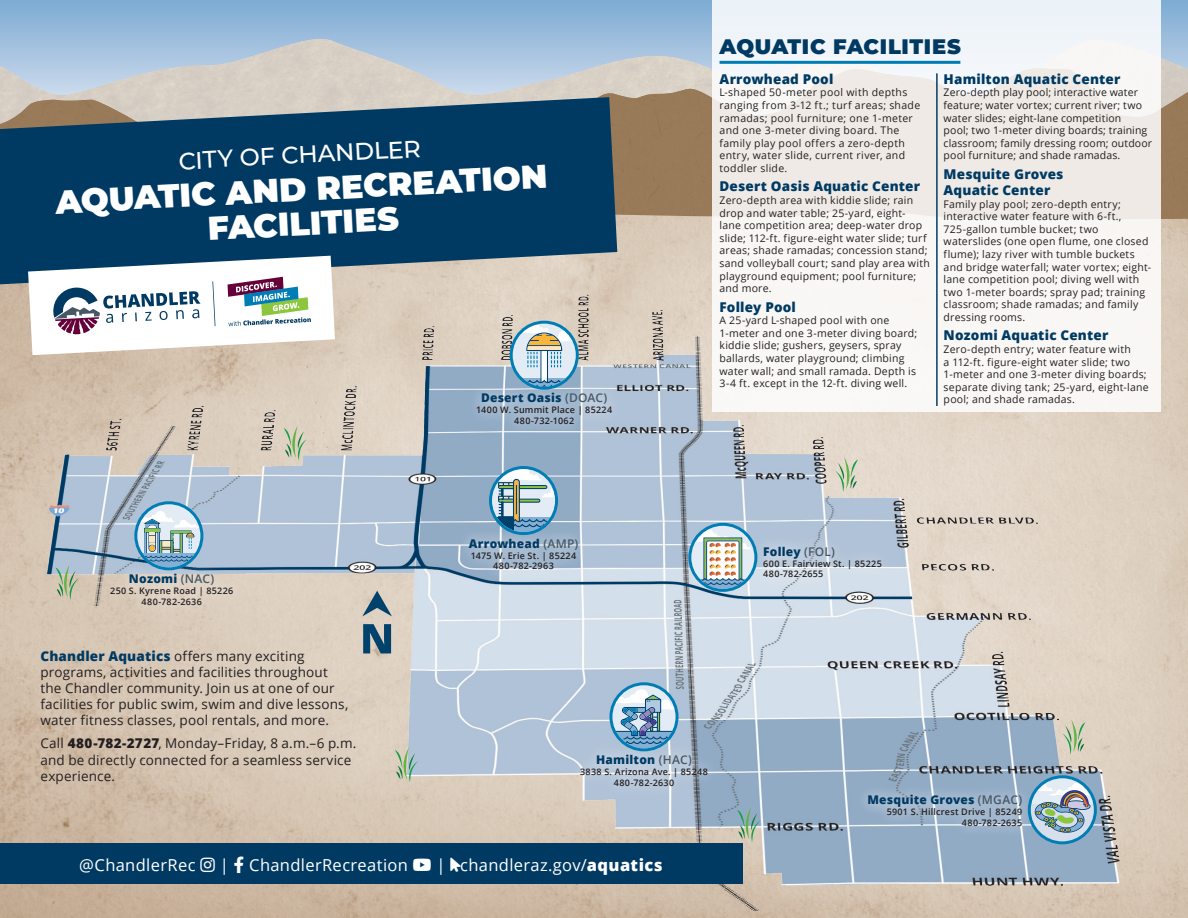
<style>
.page{position:relative;width:1188px;height:918px;background:#fff}
.page>*{position:absolute;margin:0;border:0;box-sizing:border-box;transform-origin:0 0}
.t1{font:900 33px "Montserrat";color:#fff}
.t2{font:500 24px "Montserrat";color:#fff}
.t3{font:900 21px "Montserrat";letter-spacing:.03em;color:#003a63}
.t4{font:16.5px "Open Sans";letter-spacing:.02em;color:#fff}
.t5{font:13.5px/16.2px "Open Sans";letter-spacing:.01em;color:#231f20}
.t6{font:800 13.5px/16.2px "Open Sans";letter-spacing:.015em;color:#003a63}
.t7{font:800 12px "Open Sans";letter-spacing:.02em;color:#003a63}
.t8{font:10.5px/12.6px "Open Sans";letter-spacing:.02em;color:#231f20}
.t9{font:600 9px/10.8px "Open Sans";letter-spacing:.03em;color:#231f20;text-align:center}
.s1{font-weight:600;color:#475865}
.s2{font-weight:800;color:#003a63}
.s3{font-weight:800}
</style>
<div class="page">
<svg style="left:0;top:0;width:1188px;height:215px;background:#8eb4d6"></svg>
<div style="left:0;top:30px;width:1188px;height:8px;background:#99bbdc"></div>
<img style="left:0;top:38px;width:1188px;height:26px">
<img style="left:0;top:67px;width:1188px;height:144px">
<img style="left:0;top:211px;width:1188px;height:707px">
<div style="left:713px;top:0;width:448px;height:412px;background:linear-gradient(to right,#f2f1ef,#f2f0ee)"></div>
<hr style="left:720px;top:61px;width:240px;height:3px;background:#007db5">
<hr style="left:937px;top:73px;width:1px;height:333px;background:#003a63">
<img style="left:0;top:289px;width:1170px;height:621px">
<svg style="left:0;top:97px;width:617px;height:187px;background:#214f6f"></svg>
<div style="left:457px;top:527px;width:133px;height:55px;background:#fff;opacity:.75"></div>
<div style="left:466px;top:381px;width:158px;height:55px;background:#fff;opacity:.75"></div>
<div style="left:752px;top:535px;width:141px;height:55px;background:#fff;opacity:.75"></div>
<div style="left:569px;top:743px;width:151px;height:55px;background:#fff;opacity:.75"></div>
<div style="left:856px;top:783px;width:178px;height:55px;background:#fff;opacity:.75"></div>
<div style="left:99px;top:562px;width:146px;height:55px;background:#fff;opacity:.75"></div>
<svg style="left:514px;top:530px;width:41px;height:2px"></svg>
<svg style="left:492px;top:530px;width:22px;height:2px"></svg>
<svg style="left:492px;top:469px;width:63px;height:61px;background:#9ab8c4"></svg>
<div style="left:489px;top:466px;width:69px;height:69px;border:3px solid #007db5;border-radius:50%"></div>
<svg style="left:612px;top:744px;width:64px;height:4px"></svg>
<svg style="left:612px;top:688px;width:64px;height:56px;background:#95b6ce"></svg>
<div style="left:609px;top:682px;width:70px;height:69px;border:3px solid #007db5;border-radius:50%"></div>
<svg style="left:137px;top:562px;width:63px;height:5px"></svg>
<svg style="left:137px;top:504px;width:63px;height:58px;background:#a7c3ce"></svg>
<div style="left:134px;top:501px;width:69px;height:69px;border:3px solid #007db5;border-radius:50%"></div>
<svg style="left:513px;top:324px;width:63px;height:63px;background:#b6cad1"></svg>
<div style="left:510px;top:321px;width:69px;height:69px;border:3px solid #007db5;border-radius:50%"></div>
<svg style="left:691px;top:579px;width:63px;height:10px"></svg>
<svg style="left:691px;top:528px;width:61px;height:57px"></svg>
<div style="left:688px;top:523px;width:69px;height:69px;border:3px solid #007db5;border-radius:50%"></div>
<svg style="left:363px;top:624px;width:28px;height:29px"></svg>
<svg style="left:362px;top:591px;width:30px;height:25px"></svg>
<svg style="left:1031px;top:778px;width:63px;height:3px"></svg>
<svg style="left:1031px;top:833px;width:63px;height:8px"></svg>
<svg style="left:1031px;top:781px;width:63px;height:52px;background:#a0b7c0"></svg>
<div style="left:1028px;top:775px;width:69px;height:69px;border:3px solid #007db5;border-radius:50%"></div>
<svg style="left:28px;top:256px;width:307px;height:99px"></svg>
<svg style="left:395px;top:747px;width:23px;height:35px"></svg>
<svg style="left:1062px;top:720px;width:23px;height:35px"></svg>
<svg style="left:737px;top:807px;width:23px;height:35px"></svg>
<svg style="left:835px;top:457px;width:23px;height:35px"></svg>
<svg style="left:284px;top:425px;width:23px;height:36px"></svg>
<svg style="left:56px;top:565px;width:23px;height:35px"></svg>
<div style="left:0;top:844px;width:742px;height:40px;background:#003a63"></div>
<p class="t2" style="left:178px;top:144px;width:244px;rotate:-3deg">CITY OF CHANDLER</p>
<p class="t1" style="left:54px;top:180px;width:494px;rotate:-3deg">AQUATIC AND RECREATION</p>
<p class="t1" style="left:207px;top:206px;width:193px;rotate:-3deg">FACILITIES</p>
<p class="t7" style="left:481px;top:389px;width:128px">Desert Oasis <span class="s1">(DOAC)</span></p>
<p class="t9" style="left:476px;top:404px;width:137px">1400 W. Summit Place | 85224<br>480-732-1062</p>
<p class="t3" style="left:720px;top:33px;width:243px">AQUATIC FACILITIES</p>
<p class="t6" style="left:720px;top:70px;width:115px">Arrowhead Pool</p>
<p class="t8" style="left:720px;top:86px;width:202px">L-shaped 50-meter pool with depths ranging from 3-12 ft.; turf areas; shade ramadas; pool furniture; one 1-meter and one 3-meter diving board. The family play pool offers a zero-depth entry, water slide, current river, and toddler slide.</p>
<p class="t6" style="left:720px;top:178px;width:202px">Desert Oasis Aquatic Center</p>
<p class="t8" style="left:720px;top:194px;width:212px">Zero-depth area with kiddie slide; rain drop and water table; 25-yard, eight-<br>lane competition area; deep-water drop slide; 112-ft. figure-eight water slide; turf areas; shade ramadas; concession stand; sand volleyball court; sand play area with playground equipment; pool furniture; and more.</p>
<p class="t6" style="left:720px;top:298px;width:78px">Folley Pool</p>
<p class="t8" style="left:720px;top:314px;width:199px">A 25-yard L-shaped pool with one 1-meter and one 3-meter diving board; kiddie slide; gushers, geysers, spray ballards, water playground; climbing water wall; and small ramada. Depth is 3-4 ft. except in the 12-ft. diving well.</p>
<p class="t6" style="left:944px;top:70px;width:178px">Hamilton Aquatic Center</p>
<p class="t8" style="left:944px;top:86px;width:210px">Zero-depth play pool; interactive water feature; water vortex; current river; two water slides; eight-lane competition<br>pool; two 1-meter diving boards; training classroom; family dressing room; outdoor pool furniture; and shade ramadas.</p>
<p class="t6" style="left:944px;top:165px;width:121px">Mesquite Groves<br>Aquatic Center</p>
<p class="t8" style="left:944px;top:197px;width:209px">Family play pool; zero-depth entry; interactive water feature with 6-ft., 725-gallon tumble bucket; two waterslides (one open flume, one closed flume); lazy river with tumble buckets and bridge waterfall; water vortex; eight&shy;lane competition pool; diving well with two 1-meter boards; spray pad; training classroom; shade ramadas; and family dressing rooms.</p>
<p class="t6" style="left:944px;top:327px;width:166px">Nozomi Aquatic Center</p>
<p class="t8" style="left:944px;top:343px;width:207px">Zero-depth entry; water feature with<br>a 112-ft. figure-eight water slide; two 1-meter and one 3-meter diving boards; separate diving tank; 25-yard, eight-lane pool; and shade ramadas.</p>
<p class="t7" style="left:129px;top:570px;width:87px">Nozomi <span class="s1">(NAC)</span></p>
<p class="t9" style="left:110px;top:585px;width:125px">250 S. Kyrene Road | 85226<br>480-782-2636</p>
<p class="t5" style="left:40px;top:647px;width:309px"><span class="s2">Chandler Aquatics</span> offers many exciting programs, activities and facilities throughout the Chandler community. Join us at one of our facilities for public swim, swim and dive lessons, water fitness classes, pool rentals, and more.</p>
<p class="t5" style="left:40px;top:735px;width:317px">Call <span class="s3">480-782-2727</span>, Monday–Friday, 8 a.m.–6 p.m. and be directly connected for a seamless service experience.</p>
<p class="t7" style="left:469px;top:534px;width:111px">Arrowhead <span class="s1">(AMP)</span></p>
<p class="t9" style="left:471px;top:550px;width:107px">1475 W. Erie St. | 85224<br>480-782-2963</p>
<p class="t7" style="left:596px;top:751px;width:97px">Hamilton <span class="s1">(HAC)</span></p>
<p class="t9" style="left:580px;top:766px;width:129px">3838 S. Arizona Ave. | 85248<br>480-782-2630</p>
<p class="t4" style="left:79px;top:854px;width:118px">@ChandlerRec</p>
<p class="t4" style="left:220px;top:854px;width:444px">| □□ ChandlerRecreation □◆▼◆ | chandleraz.gov/<span class="s3">aquatics</span></p>
<p class="t7" style="left:763px;top:542px;width:73px">Folley <span class="s1">(FOL)</span></p>
<p class="t9" style="left:763px;top:558px;width:120px;text-align:left">600 E. Fairview St. | 85225<br>480-782-2655</p>
<p class="t7" style="left:867px;top:791px;width:156px">Mesquite Groves <span class="s1">(MGAC)</span></p>
<p class="t9" style="left:887px;top:806px;width:137px;text-align:right">5901 S. Hillcrest Drive | 85249<br>480-782-2635</p>
</div>
